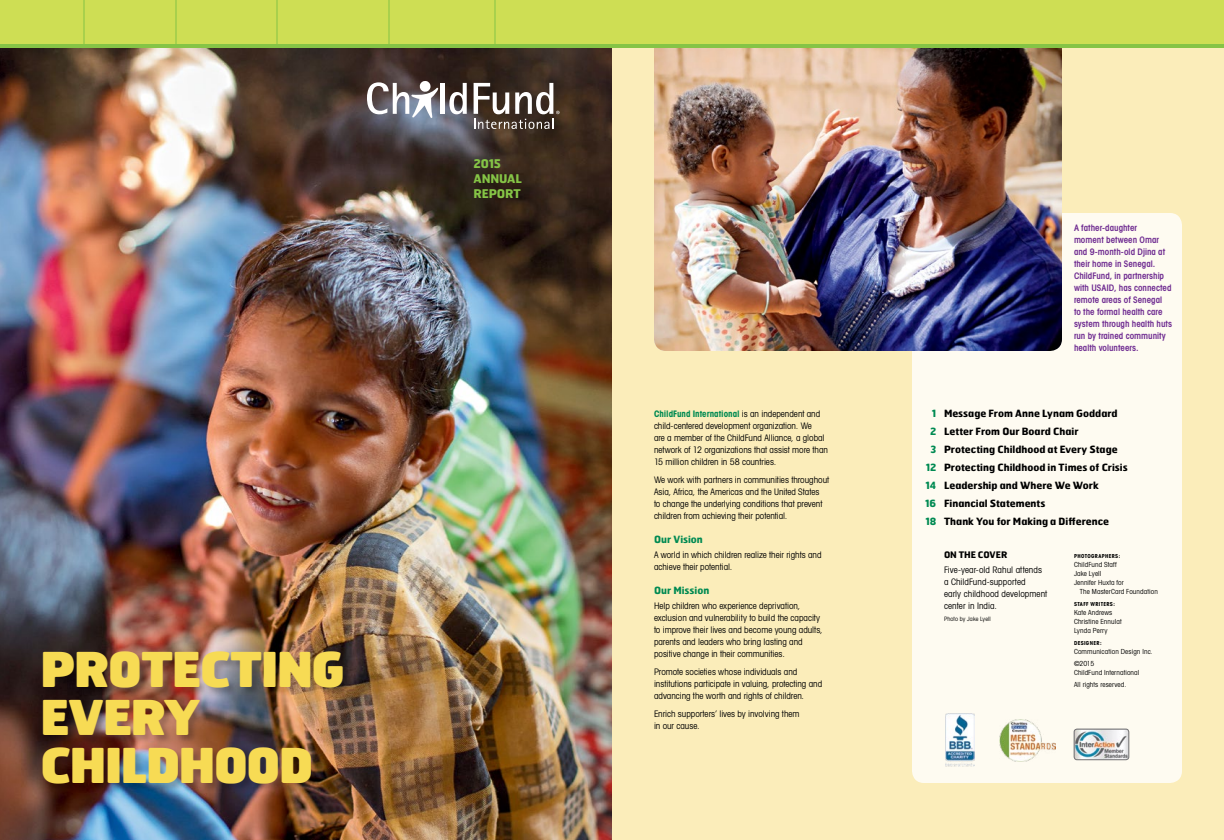
<style>
.page{position:relative;width:1224px;height:840px;background:#fff}
.page>*{position:absolute;margin:0;border:0;box-sizing:border-box;transform-origin:0 0}
.t1{font:900 48px/48px "Hermes FB";letter-spacing:-.04em;color:#f7db54}
.t2{font:700 12px/15px "Hermes FB";letter-spacing:-.015em;color:#85c446}
.t3{font:700 10px "Hermes FB";color:#000}
.t4{font:700 10px "Hermes FB";color:#008a52}
.t5{font:condensed 9px/12px "Avant Garde";color:#000}
.t6{font:600 condensed 9px/12px "Avant Garde";color:#6f2c91}
.t7{font:700 9px "Hermes FB";letter-spacing:-.01em;color:#000}
.t8{font:condensed 7px/9px "Avant Garde";letter-spacing:.015em;color:#000}
.t9{font:condensed 6px "Avant Garde";letter-spacing:.015em;color:#000}
.t10{font:700 condensed 5.5px "Avant Garde";letter-spacing:.055em;color:#000}
.s1{font-weight:700;color:#008a52}
.s2{color:#008a52}
</style>
<div class="page">
<div style="left:603px;top:39px;width:621px;height:801px;background:#fbedba"></div>
<img style="left:0;top:48px;width:612px;height:792px">
<div style="left:42px;top:651px;width:311px;height:143px;background:#000;opacity:.25"></div>
<hr style="left:441px;top:83px;width:4px;height:31px;background:#fff">
<svg style="left:449px;top:83px;width:18px;height:31px"></svg>
<svg style="left:367px;top:81px;width:71px;height:37px"></svg>
<svg style="left:474px;top:83px;width:86px;height:46px"></svg>
<div style="left:912px;top:213px;width:270px;height:570px;background:#fefbf1;border-radius:12px"></div>
<img style="left:999px;top:720px;width:57px;height:42px">
<img style="left:945px;top:714px;width:30px;height:52px">
<img style="left:1074px;top:729px;width:55px;height:31px">
<div style="left:1074px;top:729px;width:55px;height:31px;border:1px solid #717073;border-radius:3px"></div>
<img style="left:654px;top:48px;width:408px;height:303px">
<div style="left:0;top:0;width:612px;height:44px;background:#cede54"></div>
<div style="left:612px;top:0;width:612px;height:44px;background:#cede54"></div>
<hr style="left:0;top:44px;width:1224px;height:4px;background:#85c446">
<hr style="left:84px;top:0;width:1px;height:44px;background:#85c446">
<hr style="left:176px;top:0;width:1px;height:44px;background:#85c446">
<hr style="left:388px;top:0;width:2px;height:44px;background:#85c446">
<hr style="left:494px;top:0;width:1px;height:44px;background:#85c446">
<hr style="left:276px;top:0;width:2px;height:44px;background:#85c446">
<h2 class="t2" style="left:474px;top:156px;width:50px">2015<br>ANNUAL<br>REPORT</h2>
<h1 class="t1" style="left:40px;top:643px;width:307px">PROTECTING<br>EVERY<br>CHILDHOOD</h1>
<p class="t5" style="left:654px;top:408px;width:176px"><span class="s1">ChildFund International</span> is an independent and child-centered development organization. We<br>are a member of the ChildFund Alliance, a global network of 12 organizations that assist more than 15 million children in 58 countries.</p>
<p class="t5" style="left:654px;top:474px;width:177px">We work with partners in communities throughout Asia, Africa, the Americas and the United States<br>to change the underlying conditions that prevent children from achieving their potential.</p>
<p class="t4" style="left:654px;top:533px;width:50px">Our Vision</p>
<p class="t5" style="left:654px;top:549px;width:169px">A world in which children realize their rights and achieve their potential.</p>
<p class="t4" style="left:654px;top:584px;width:57px">Our Mission</p>
<p class="t5" style="left:654px;top:600px;width:170px">Help children who experience deprivation, exclusion and vulnerability to build the capacity to improve their lives and become young adults, parents and leaders who bring lasting and positive change in their communities.</p>
<p class="t5" style="left:654px;top:666px;width:170px">Promote societies whose individuals and institutions participate in valuing, protecting and advancing the worth and rights of children.</p>
<p class="t5" style="left:654px;top:708px;width:147px">Enrich supporters’ lives by involving them in our cause.</p>
<p class="t6" style="left:1074px;top:222px;width:100px">A father-daughter<br>moment between Omar and 9-month-old Djina at their home in Senegal.<br>ChildFund, in partnership with USAID, has connected remote areas of Senegal<br>to the formal health care system through health huts run by trained community health volunteers.</p>
<p class="t3" style="left:932px;top:407px;width:187px"><span class="s2">1</span> Message From Anne Lynam Goddard</p>
<p class="t3" style="left:930px;top:425px;width:150px"><span class="s2">2</span> Letter From Our Board Chair</p>
<p class="t3" style="left:930px;top:443px;width:189px"><span class="s2">3</span> Protecting Childhood at Every Stage</p>
<p class="t3" style="left:926px;top:461px;width:203px"><span class="s2">12</span> Protecting Childhood in Times of Crisis</p>
<p class="t3" style="left:926px;top:479px;width:175px"><span class="s2">14</span> Leadership and Where We Work</p>
<p class="t3" style="left:925px;top:497px;width:122px"><span class="s2">16</span> Financial Statements</p>
<p class="t3" style="left:925px;top:515px;width:185px"><span class="s2">18</span> Thank You for Making a Difference</p>
<p class="t10" style="left:1074px;top:552px;width:48px">PHOTOGRAPHERS:</p>
<p class="t8" style="left:1074px;top:560px;width:44px">ChildFund Staff</p>
<p class="t8" style="left:1074px;top:569px;width:29px">Jake Lyell</p>
<p class="t8" style="left:1074px;top:578px;width:51px">Jennifer Huxta for</p>
<p class="t8" style="left:1080px;top:587px;width:79px">The MasterCard Foundation</p>
<p class="t10" style="left:1074px;top:600px;width:43px">STAFF WRITERS:</p>
<p class="t8" style="left:1074px;top:608px;width:49px">Kate Andrews<br>Christine Ennulat<br>Lynda Perry</p>
<p class="t10" style="left:1074px;top:639px;width:29px">DESIGNER:</p>
<p class="t8" style="left:1074px;top:645px;width:80px;line-height:12px">Communication Design Inc. ©2015</p>
<p class="t8" style="left:1074px;top:666px;width:67px;line-height:12px">ChildFund International<br>All rights reserved.</p>
<p class="t7" style="left:944px;top:549px;width:65px">ON THE COVER</p>
<p class="t5" style="left:944px;top:564px;width:105px">Five-year-old Rahul attends a ChildFund-supported<br>early childhood development center in India.</p>
<p class="t9" style="left:944px;top:615px;width:48px">Photo by Jake Lyell</p>
</div>
